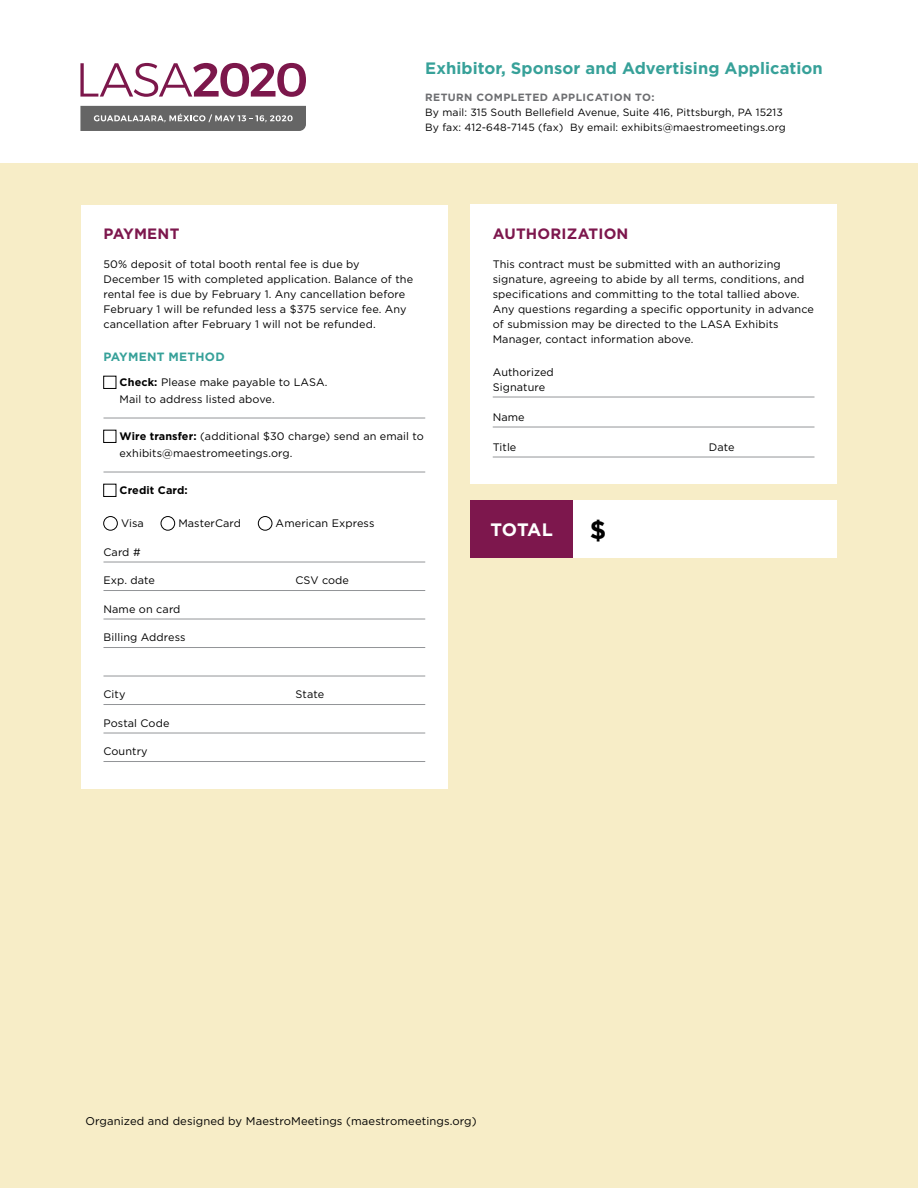
<style>
.page{position:relative;width:918px;height:1188px;background:#fff}
.page>*{position:absolute;margin:0;border:0;box-sizing:border-box;transform-origin:0 0}
.t1{font:700 25.5px "Gotham";color:#000}
.t2{font:700 18px "Gotham";letter-spacing:-.015em;color:#fff}
.t3{font:700 16.5px "Gotham";letter-spacing:.005em;color:#37a199}
.t4{font:700 15px "Gotham";letter-spacing:.015em;color:#7d174d}
.t5{font:700 12px "Gotham";letter-spacing:.02em;color:#37a199}
.t6{font:11.25px "Gotham";letter-spacing:.01em;color:#000}
.t7{font:10.8px/15px "Gotham";letter-spacing:.01em;color:#000}
.t8{font:700 10.8px "Gotham";letter-spacing:.01em;color:#000}
.t9{font:10.5px/15px "Gotham";letter-spacing:.01em;color:#000}
.t10{font:700 10.5px "Gotham";letter-spacing:.04em;color:#6d6e71}
.s1{font-weight:700}
</style>
<div class="page">
<svg style="left:80px;top:63px;width:226px;height:34px"></svg>
<svg style="left:80px;top:106px;width:226px;height:25px;background:#727272"></svg>
<div style="left:0;top:164px;width:918px;height:1024px;background:#f7edc7"></div>
<div style="left:81px;top:205px;width:367px;height:583px;background:#fff"></div>
<hr style="left:104px;top:418px;width:321px;height:1px;background:#939598">
<hr style="left:104px;top:472px;width:321px;height:1px;background:#939598">
<hr style="left:104px;top:562px;width:321px;height:1px;background:#939598">
<hr style="left:104px;top:590px;width:321px;height:1px;background:#939598">
<hr style="left:104px;top:619px;width:321px;height:1px;background:#939598">
<hr style="left:104px;top:647px;width:321px;height:1px;background:#939598">
<hr style="left:104px;top:676px;width:321px;height:1px;background:#939598">
<hr style="left:104px;top:704px;width:321px;height:1px;background:#939598">
<hr style="left:104px;top:733px;width:321px;height:1px;background:#939598">
<hr style="left:104px;top:761px;width:321px;height:1px;background:#939598">
<div style="left:104px;top:376px;width:12px;height:13px;border:1px solid #000"></div>
<div style="left:104px;top:430px;width:12px;height:13px;border:1px solid #000"></div>
<div style="left:104px;top:484px;width:12px;height:13px;border:1px solid #000"></div>
<div style="left:103px;top:516px;width:15px;height:14px;border:1px solid #000;border-radius:50%"></div>
<div style="left:161px;top:516px;width:14px;height:14px;border:1px solid #000;border-radius:50%"></div>
<div style="left:258px;top:516px;width:14px;height:14px;border:1px solid #000;border-radius:50%"></div>
<div style="left:470px;top:205px;width:367px;height:279px;background:#fff"></div>
<hr style="left:493px;top:397px;width:321px;height:1px;background:#939598">
<hr style="left:493px;top:427px;width:321px;height:1px;background:#939598">
<hr style="left:493px;top:457px;width:321px;height:1px;background:#939598">
<div style="left:470px;top:500px;width:103px;height:58px;background:#7d174d"></div>
<div style="left:573px;top:500px;width:264px;height:58px;background:#fff"></div>
<h3 class="t3" style="left:425px;top:58px;width:399px">Exhibitor, Sponsor and Advertising Application</h3>
<p class="t10" style="left:425px;top:90px;width:231px">RETURN COMPLETED APPLICATION TO:</p>
<p class="t9" style="left:425px;top:105px;width:362px">By mail: 315 South Bellefield Avenue, Suite 416, Pittsburgh, PA 15213<br>By fax: 412-648-7145 (fax) By email: exhibits@maestromeetings.org</p>
<h3 class="t4" style="left:104px;top:224px;width:77px">PAYMENT</h3>
<p class="t7" style="left:104px;top:257px;width:311px">50% deposit of total booth rental fee is due by December 15 with completed application. Balance of the rental fee is due by February 1. Any cancellation before February 1 will be refunded less a $375 service fee. Any cancellation after February 1 will not be refunded.</p>
<p class="t5" style="left:104px;top:349px;width:123px">PAYMENT METHOD</p>
<p class="t7" style="left:120px;top:374px;width:209px;line-height:16.5px"><span class="s1">Check:</span> Please make payable to LASA.<br>Mail to address listed above.</p>
<p class="t7" style="left:120px;top:428px;width:306px;line-height:16.5px"><span class="s1">Wire transfer:</span> (additional $30 charge) send an email to exhibits@maestromeetings.org.</p>
<p class="t8" style="left:120px;top:483px;width:70px">Credit Card:</p>
<p class="t7" style="left:121px;top:516px;width:24px">Visa</p>
<p class="t7" style="left:178px;top:516px;width:64px">MasterCard</p>
<p class="t7" style="left:276px;top:516px;width:100px">American Express</p>
<p class="t7" style="left:103px;top:545px;width:39px">Card #</p>
<p class="t7" style="left:103px;top:573px;width:53px">Exp. date</p>
<p class="t7" style="left:295px;top:573px;width:55px">CSV code</p>
<p class="t7" style="left:103px;top:602px;width:79px">Name on card</p>
<p class="t7" style="left:103px;top:630px;width:84px">Billing Address</p>
<p class="t7" style="left:103px;top:687px;width:24px">City</p>
<p class="t7" style="left:295px;top:687px;width:30px">State</p>
<p class="t7" style="left:103px;top:716px;width:68px">Postal Code</p>
<p class="t7" style="left:103px;top:744px;width:46px">Country</p>
<h3 class="t4" style="left:493px;top:224px;width:137px">AUTHORIZATION</h3>
<p class="t7" style="left:493px;top:257px;width:323px">This contract must be submitted with an authorizing signature, agreeing to abide by all terms, conditions, and specifications and committing to the total tallied above.<br>Any questions regarding a specific opportunity in advance of submission may be directed to the LASA Exhibits Manager, contact information above.</p>
<p class="t7" style="left:493px;top:365px;width:63px">Authorized<br>Signature</p>
<p class="t7" style="left:493px;top:410px;width:33px">Name</p>
<p class="t7" style="left:493px;top:440px;width:25px">Title</p>
<p class="t7" style="left:709px;top:440px;width:27px">Date</p>
<h2 class="t2" style="left:491px;top:518px;width:64px">TOTAL</h2>
<h1 class="t1" style="left:590px;top:513px;width:18px">$</h1>
<p class="t6" style="left:86px;top:1115px;width:393px">Organized and designed by MaestroMeetings (maestromeetings.org)</p>
</div>
